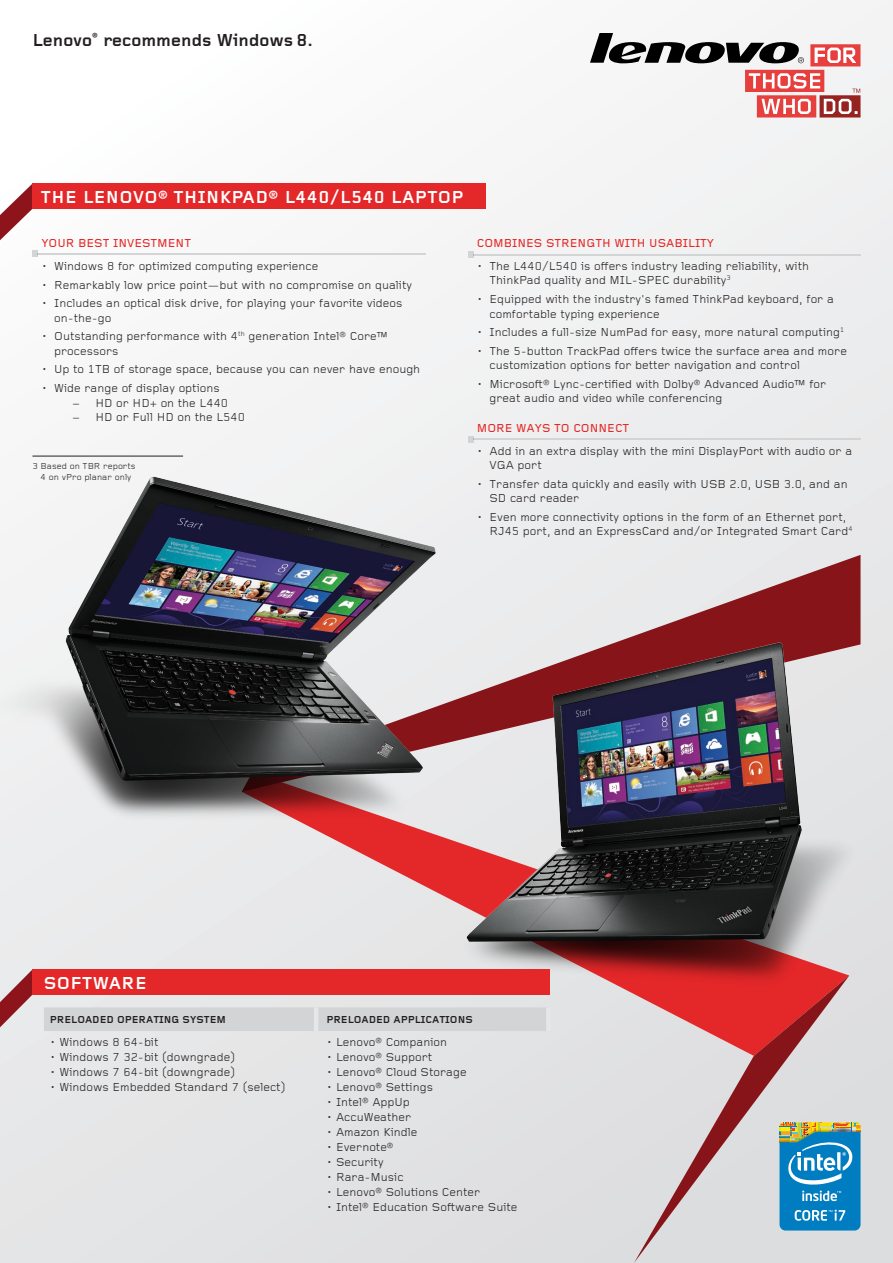
<style>
.page{position:relative;width:893px;height:1263px;background:#fff}
.page>*{position:absolute;margin:0;border:0;box-sizing:border-box;transform-origin:0 0}
.t1{font:700 18px "Lenovo Do";letter-spacing:.025em;color:#fff}
.t2{font:700 18px "Lenovo Do";color:#231f20}
.t3{font:12px/14.4px "Lenovo Do";color:#231f20}
.t4{font:500 12px "Lenovo Do";color:#e42a28}
.t5{font:700 10.5px "Lenovo Do";color:#231f20}
.MCP2_Intel_Legal{font:9px/10.8px "Lenovo Do";color:#231f20;text-align:center}
</style>
<div class="page">
<div style="left:0;top:0;width:893px;height:1263px;background:linear-gradient(to bottom,#f8f8f8,#dddee0)"></div>
<svg style="left:590px;top:33px;width:270px;height:85px"></svg>
<svg style="left:242px;top:824px;width:392px;height:232px;background:#e5d1d2"></svg>
<svg style="left:451px;top:555px;width:409px;height:70px;background:#d2b7b9"></svg>
<svg style="left:634px;top:989px;width:215px;height:274px;background:#d5b1b3"></svg>
<img style="left:0;top:456px;width:451px;height:368px">
<img style="left:450px;top:625px;width:410px;height:364px">
<svg style="left:0;top:184px;width:32px;height:56px"></svg>
<div style="left:32px;top:250px;width:6px;height:7px;background:#d2d4d5"></div>
<hr style="left:38px;top:253px;width:387px;height:1px;background:#d2d4d5">
<hr style="left:473px;top:254px;width:387px;height:1px;background:#d2d4d5">
<svg style="left:468px;top:251px;width:6px;height:7px"></svg>
<hr style="left:473px;top:438px;width:387px;height:2px;background:#d2d4d5">
<svg style="left:468px;top:436px;width:6px;height:6px"></svg>
<div style="left:32px;top:184px;width:453px;height:25px;background:#e42729"></div>
<svg style="left:779px;top:1122px;width:81px;height:108px;background:#3c95ba"></svg>
<div style="left:44px;top:1007px;width:502px;height:24px;background:#d2d4d5"></div>
<hr style="left:314px;top:1007px;width:4px;height:24px;background:#e6e7e9">
<div style="left:546px;top:1007px;width:5px;height:24px;background:#e6e7e9"></div>
<svg style="left:0;top:969px;width:32px;height:58px;background:#c08d90"></svg>
<div style="left:32px;top:969px;width:518px;height:26px;background:#e42729"></div>
<hr style="left:32px;top:456px;width:151px;height:1px;background:#231f20">
<h1 class="t2" style="left:32px;top:28px;width:282px">Lenovo<sup>®</sup> recommends Windows 8.</h1>
<p class="t1" style="left:41px;top:184px;width:424px">THE LENOVO® THINKPAD® L440/L540 LAPTOP</p>
<p class="t4" style="left:41px;top:235px;width:151px">YOUR BEST INVESTMENT</p>
<p class="t3" style="left:41px;top:259px;width:278px">• Windows 8 for optimized computing experience</p>
<p class="t3" style="left:41px;top:277px;width:372px">• Remarkably low price point—but with no compromise on quality</p>
<p class="t3" style="left:54px;top:296px;width:350px;text-indent:-13px">• Includes an optical disk drive, for playing your favorite videos on-the-go</p>
<p class="t3" style="left:54px;top:329px;width:335px;text-indent:-13px">• Outstanding performance with 4<sup>th</sup> generation Intel® Core™ processors</p>
<p class="t3" style="left:41px;top:362px;width:380px">• Up to 1TB of storage space, because you can never have enough</p>
<p class="t3" style="left:41px;top:381px;width:180px">• Wide range of display options</p>
<p class="t3" style="left:72px;top:395px;width:157px">– HD or HD+ on the L440</p>
<p class="t3" style="left:72px;top:409px;width:174px">– HD or Full HD on the L540</p>
<p class="MCP2_Intel_Legal" style="left:32px;top:461px;width:105px">3 Based on TBR reports<br>4 on vPro planar only</p>
<p class="t4" style="left:477px;top:235px;width:239px">COMBINES STRENGTH WITH USABILITY</p>
<p class="t3" style="left:489px;top:259px;width:321px;text-indent:-13px">• The L440/L540 is offers industry leading reliability, with<br>ThinkPad quality and MIL-SPEC durability<sup>3</sup></p>
<p class="t3" style="left:489px;top:292px;width:346px;text-indent:-13px">• Equipped with the industry's famed ThinkPad keyboard, for a comfortable typing experience</p>
<p class="t3" style="left:477px;top:325px;width:369px">• Includes a full-size NumPad for easy, more natural computing<sup>1</sup></p>
<p class="t3" style="left:489px;top:343px;width:359px;text-indent:-13px">• The 5-button TrackPad offers twice the surface area and more customization options for better navigation and control</p>
<p class="t3" style="left:489px;top:376px;width:338px;text-indent:-13px">• Microsoft® Lync-certified with Dolby® Advanced Audio™ for great audio and video while conferencing</p>
<p class="t4" style="left:477px;top:419px;width:154px">MORE WAYS TO CONNECT</p>
<p class="t3" style="left:489px;top:443px;width:364px;text-indent:-13px">• Add in an extra display with the mini DisplayPort with audio or a<br>VGA port</p>
<p class="t3" style="left:489px;top:476px;width:360px;text-indent:-13px">• Transfer data quickly and easily with USB 2.0, USB 3.0, and an<br>SD card reader</p>
<p class="t3" style="left:489px;top:509px;width:365px;text-indent:-13px">• Even more connectivity options in the form of an Ethernet port,<br>RJ45 port, and an ExpressCard and/or Integrated Smart Card<sup>4</sup></p>
<p class="t1" style="left:44px;top:970px;width:104px">SOFTWARE</p>
<p class="t5" style="left:50px;top:1012px;width:178px">PRELOADED OPERATING SYSTEM</p>
<p class="t5" style="left:326px;top:1012px;width:148px">PRELOADED APPLICATIONS</p>
<p class="t3" style="left:50px;top:1034px;width:110px">• Windows 8 64-bit</p>
<p class="t3" style="left:50px;top:1049px;width:187px">• Windows 7 32-bit (downgrade)</p>
<p class="t3" style="left:50px;top:1064px;width:187px">• Windows 7 64-bit (downgrade)</p>
<p class="t3" style="left:50px;top:1079px;width:237px">• Windows Embedded Standard 7 (select)</p>
<p class="t3" style="left:326px;top:1034px;width:122px">• Lenovo® Companion</p>
<p class="t3" style="left:326px;top:1049px;width:107px">• Lenovo® Support</p>
<p class="t3" style="left:326px;top:1064px;width:142px">• Lenovo® Cloud Storage</p>
<p class="t3" style="left:326px;top:1079px;width:108px">• Lenovo® Settings</p>
<p class="t3" style="left:326px;top:1094px;width:85px">• Intel® AppUp</p>
<p class="t3" style="left:326px;top:1109px;width:86px">• AccuWeather</p>
<p class="t3" style="left:326px;top:1124px;width:93px">• Amazon Kindle</p>
<p class="t3" style="left:326px;top:1139px;width:69px">• Evernote®</p>
<p class="t3" style="left:326px;top:1154px;width:59px">• Security</p>
<p class="t3" style="left:326px;top:1169px;width:79px">• Rara-Music</p>
<p class="t3" style="left:326px;top:1184px;width:155px">• Lenovo® Solutions Center</p>
<p class="t3" style="left:326px;top:1199px;width:193px">• Intel® Education Software Suite</p>
</div>
